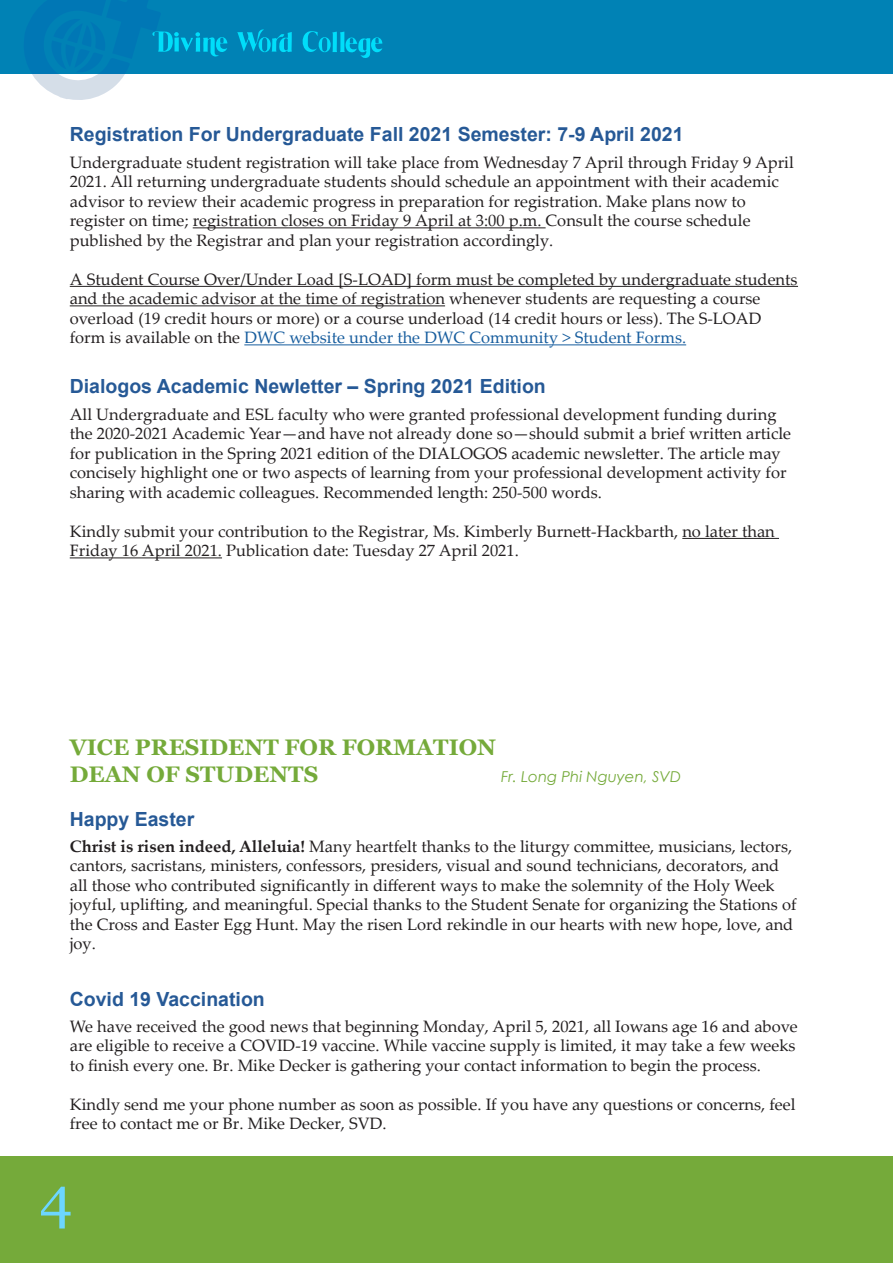
<style>
.page{position:relative;width:893px;height:1263px;background:#fff}
.page>*{position:absolute;margin:0;border:0;box-sizing:border-box;transform-origin:0 0}
.t1{font:58.5px "Georgia";color:#6cd6ff}
.t2{font:700 22.5px "Georgia";color:#75aa3a}
.body_head3{font:700 19.5px "Arial";color:#265996}
.maintext{font:16.5px/19.5px "Palatino Linotype";color:#231f20}
.t3{font:italic 15px "Century Gothic";color:#75aa3a}
.s1{color:#175d9e}
.s2{font-weight:700}
</style>
<div class="page">
<div style="left:0;top:1156px;width:893px;height:107px;background:#75aa3a"></div>
<div style="left:0;top:0;width:893px;height:73px;background:#0082b5"></div>
<svg style="left:302px;top:31px;width:80px;height:27px"></svg>
<svg style="left:237px;top:29px;width:55px;height:24px"></svg>
<svg style="left:23px;top:0;width:204px;height:100px"></svg>
<hr style="left:193px;top:227px;width:353px;height:1px;background:#231f20">
<hr style="left:70px;top:286px;width:728px;height:1px;background:#231f20">
<hr style="left:70px;top:305px;width:375px;height:1px;background:#231f20">
<hr style="left:244px;top:344px;width:442px;height:1px;background:#175d9e">
<hr style="left:682px;top:538px;width:97px;height:1px;background:#231f20">
<hr style="left:70px;top:557px;width:152px;height:1px;background:#231f20">
<p class="body_head3" style="left:70px;top:121px;width:615px">Registration For Undergraduate Fall 2021 Semester: 7-9 April 2021</p>
<p class="maintext" style="left:70px;top:152px;width:726px">Undergraduate student registration will take place from Wednesday 7 April through Friday 9 April 2021. All returning undergraduate students should schedule an appointment with their academic advisor to review their academic progress in preparation for registration. Make plans now to register on time; registration closes on Friday 9 April at 3:00 p.m. Consult the course schedule published by the Registrar and plan your registration accordingly.</p>
<p class="maintext" style="left:70px;top:269px;width:729px">A Student Course Over/Under Load [S-LOAD] form must be completed by undergraduate students and the academic advisor at the time of registration whenever students are requesting a course overload (19 credit hours or more) or a course underload (14 credit hours or less). The S-LOAD form is available on the <span class="s1">DWC website under the DWC Community &gt; Student Forms.</span></p>
<p class="body_head3" style="left:70px;top:373px;width:478px">Dialogos Academic Newletter – Spring 2021 Edition</p>
<p class="maintext" style="left:70px;top:404px;width:723px">All Undergraduate and ESL faculty who were granted professional development funding during the 2020-2021 Academic Year—and have not already done so—should submit a brief written article for publication in the Spring 2021 edition of the DIALOGOS academic newsletter. The article may concisely highlight one or two aspects of learning from your professional development activity for sharing with academic colleagues. Recommended length: 250-500 words.</p>
<p class="maintext" style="left:70px;top:521px;width:707px">Kindly submit your contribution to the Registrar, Ms. Kimberly Burnett-Hackbarth, no later than<br>Friday 16 April 2021. Publication date: Tuesday 27 April 2021.</p>
<p class="t2" style="left:70px;top:733px;width:428px">VICE PRESIDENT FOR FORMATION</p>
<p class="t2" style="left:70px;top:760px;width:250px">DEAN OF STUDENTS</p>
<p class="t3" style="left:501px;top:766px;width:182px">Fr. Long Phi Nguyen, SVD</p>
<p class="body_head3" style="left:70px;top:805px;width:126px">Happy Easter</p>
<p class="maintext" style="left:70px;top:836px;width:728px"><span class="s2">Christ is risen indeed, Alleluia!</span> Many heartfelt thanks to the liturgy committee, musicians, lectors, cantors, sacristans, ministers, confessors, presiders, visual and sound technicians, decorators, and all those who contributed significantly in different ways to make the solemnity of the Holy Week joyful, uplifting, and meaningful. Special thanks to the Student Senate for organizing the Stations of the Cross and Easter Egg Hunt. May the risen Lord rekindle in our hearts with new hope, love, and joy.</p>
<p class="body_head3" style="left:70px;top:985px;width:197px">Covid 19 Vaccination</p>
<p class="maintext" style="left:70px;top:1016px;width:729px">We have received the good news that beginning Monday, April 5, 2021, all Iowans age 16 and above are eligible to receive a COVID-19 vaccine. While vaccine supply is limited, it may take a few weeks to finish every one. Br. Mike Decker is gathering your contact information to begin the process.</p>
<p class="maintext" style="left:70px;top:1094px;width:727px">Kindly send me your phone number as soon as possible. If you have any questions or concerns, feel free to contact me or Br. Mike Decker, SVD.</p>
<h1 class="t1" style="left:40px;top:1162px;width:35px">4</h1>
</div>
